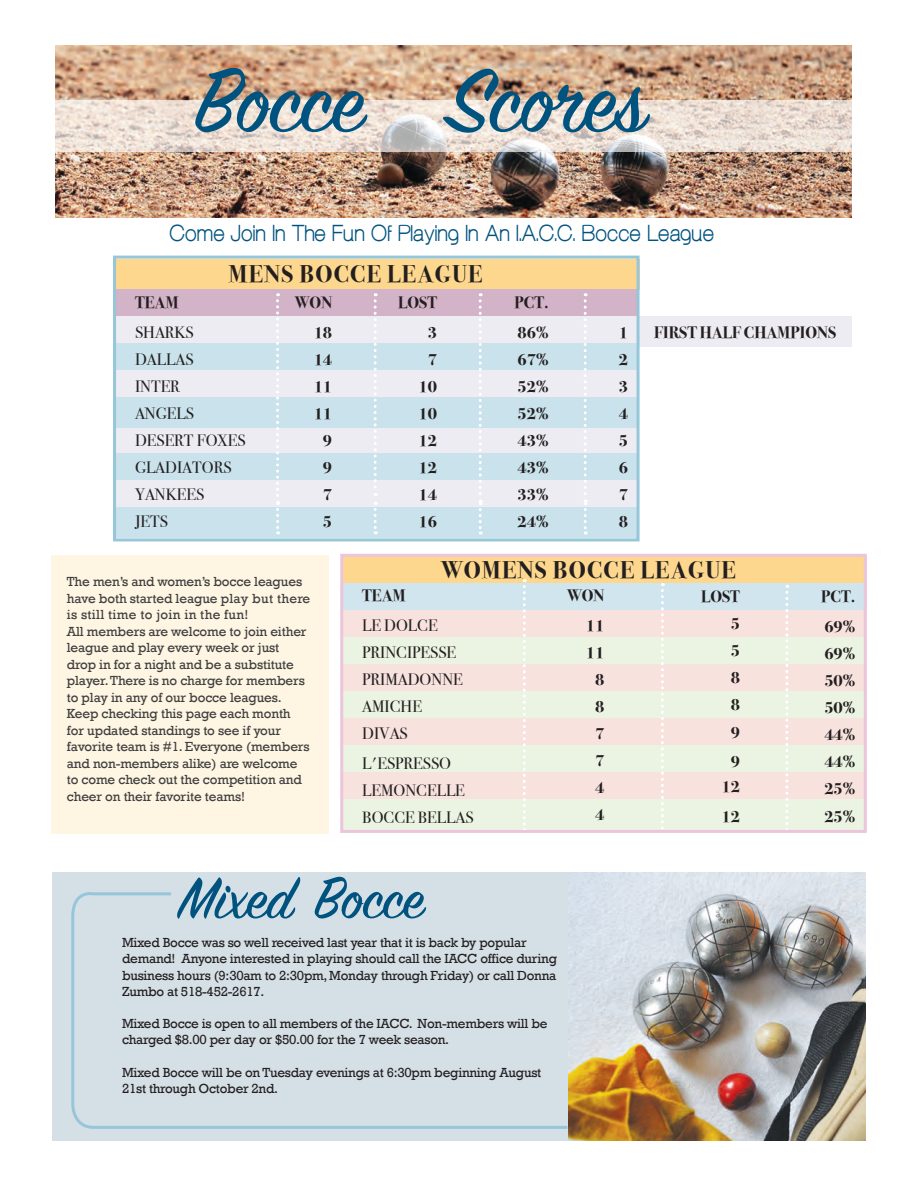
<style>
.page{position:relative;width:918px;height:1188px;background:#fff}
.page>*{position:absolute;margin:0;border:0;box-sizing:border-box;transform-origin:0 0}
.t1{font:100.2px "Sign Painter House Script";color:#00537f}
.t2{font:64.8px "Sign Painter House Script";color:#00537f}
.t3{font:700 24px "Bodoni Svty Two ITCTT";letter-spacing:.05em;color:#231f20}
.t4{font:700 22.5px "Aovel Sans";color:#00537f}
.t5{font:700 16.5px "Bodoni Svty Two ITCTT";color:#231f20}
.t6{font:16.5px "Bodoni Svty Two ITCTT";color:#231f20}
.t7{font:13.5px/16.5px "Rockwell";letter-spacing:-.01em;color:#3e3e3f}
.t8{font:13.5px/16.2px "Rockwell";letter-spacing:-.02em;color:#231f20}
</style>
<div class="page">
<div style="left:51px;top:555px;width:277px;height:279px;background:#fef5e2"></div>
<img style="left:56px;top:46px;width:796px;height:172px">
<svg style="left:55px;top:100px;width:797px;height:52px;background:#eaded5"></svg>
<div style="left:342px;top:556px;width:525px;height:31px;background:#fdd78d"></div>
<div style="left:342px;top:583px;width:525px;height:31px;background:#d0e5ee"></div>
<div style="left:342px;top:610px;width:525px;height:31px;background:#f8e2de"></div>
<div style="left:342px;top:637px;width:525px;height:31px;background:#ebf4e2"></div>
<div style="left:342px;top:664px;width:525px;height:31px;background:#f8e2de"></div>
<div style="left:342px;top:691px;width:525px;height:31px;background:#ebf4e2"></div>
<div style="left:342px;top:718px;width:525px;height:31px;background:#f8e2de"></div>
<div style="left:342px;top:745px;width:525px;height:31px;background:#ebf4e2"></div>
<div style="left:342px;top:772px;width:525px;height:31px;background:#f8e2de"></div>
<div style="left:342px;top:799px;width:525px;height:31px;background:#ebf4e2"></div>
<svg style="left:523px;top:579px;width:3px;height:250px"></svg>
<svg style="left:661px;top:583px;width:3px;height:246px"></svg>
<svg style="left:785px;top:585px;width:3px;height:244px"></svg>
<div style="left:340px;top:554px;width:527px;height:279px;border:3px solid #ecc5dc"></div>
<div style="left:113px;top:259px;width:527px;height:30px;background:#fdd78d"></div>
<div style="left:113px;top:289px;width:525px;height:30px;background:#d3b3c7"></div>
<div style="left:113px;top:316px;width:739px;height:30px;background:#edecf3"></div>
<div style="left:113px;top:427px;width:525px;height:30px;background:#edecf3"></div>
<div style="left:113px;top:343px;width:525px;height:30px;background:#c9e2eb"></div>
<div style="left:113px;top:454px;width:525px;height:30px;background:#c9e2eb"></div>
<div style="left:113px;top:370px;width:525px;height:30px;background:#edecf3"></div>
<div style="left:113px;top:481px;width:525px;height:30px;background:#edecf3"></div>
<div style="left:113px;top:397px;width:525px;height:30px;background:#c9e2eb"></div>
<div style="left:113px;top:508px;width:525px;height:30px;background:#c9e2eb"></div>
<svg style="left:374px;top:293px;width:3px;height:203px"></svg>
<svg style="left:479px;top:293px;width:3px;height:241px"></svg>
<svg style="left:584px;top:293px;width:3px;height:241px"></svg>
<svg style="left:374px;top:502px;width:3px;height:32px"></svg>
<svg style="left:276px;top:293px;width:3px;height:241px"></svg>
<div style="left:113px;top:256px;width:527px;height:285px;border:3px solid #96c6d9"></div>
<div style="left:52px;top:872px;width:813px;height:268px;background:#d5dfe6"></div>
<img style="left:568px;top:872px;width:297px;height:268px">
<svg style="left:71px;top:889px;width:499px;height:241px"></svg>
<p class="t1" style="left:194px;top:39px;width:171px">Bocce</p>
<p class="t1" style="left:447px;top:39px;width:200px">Scores</p>
<p class="t4" style="left:170px;top:220px;width:546px">Come Join In The Fun Of Playing In An I.A.C.C. Bocce League</p>
<p class="t3" style="left:229px;top:254px;width:255px">MENS BOCCE LEAGUE</p>
<p class="t5" style="left:135px;top:289px;width:45px">TEAM</p>
<p class="t6" style="left:135px;top:319px;width:60px">SHARKS</p>
<p class="t6" style="left:135px;top:346px;width:60px">DALLAS</p>
<p class="t6" style="left:135px;top:373px;width:46px">INTER</p>
<p class="t6" style="left:135px;top:400px;width:60px">ANGELS</p>
<p class="t6" style="left:135px;top:427px;width:112px">DESERT FOXES</p>
<p class="t6" style="left:135px;top:454px;width:98px">GLADIATORS</p>
<p class="t6" style="left:135px;top:481px;width:71px">YANKEES</p>
<p class="t6" style="left:135px;top:508px;width:34px">JETS</p>
<p class="t5" style="left:295px;top:289px;width:39px">WON</p>
<p class="t5" style="left:314px;top:319px;width:20px">18</p>
<p class="t5" style="left:314px;top:346px;width:20px">14</p>
<p class="t5" style="left:314px;top:373px;width:20px">11</p>
<p class="t5" style="left:314px;top:400px;width:20px">11</p>
<p class="t5" style="left:323px;top:427px;width:11px">9</p>
<p class="t5" style="left:323px;top:454px;width:11px">9</p>
<p class="t5" style="left:323px;top:481px;width:11px">7</p>
<p class="t5" style="left:323px;top:508px;width:11px">5</p>
<p class="t5" style="left:398px;top:289px;width:40px">LOST</p>
<p class="t5" style="left:428px;top:319px;width:11px">3</p>
<p class="t5" style="left:428px;top:346px;width:11px">7</p>
<p class="t5" style="left:419px;top:373px;width:20px">10</p>
<p class="t5" style="left:419px;top:400px;width:20px">10</p>
<p class="t5" style="left:419px;top:427px;width:20px">12</p>
<p class="t5" style="left:419px;top:454px;width:20px">12</p>
<p class="t5" style="left:419px;top:481px;width:20px">14</p>
<p class="t5" style="left:419px;top:508px;width:20px">16</p>
<p class="t5" style="left:515px;top:289px;width:36px">PCT.</p>
<p class="t5" style="left:518px;top:319px;width:32px">86%</p>
<p class="t5" style="left:518px;top:346px;width:32px">67%</p>
<p class="t5" style="left:518px;top:373px;width:32px">52%</p>
<p class="t5" style="left:518px;top:400px;width:32px">52%</p>
<p class="t5" style="left:518px;top:427px;width:32px">43%</p>
<p class="t5" style="left:518px;top:454px;width:32px">43%</p>
<p class="t5" style="left:518px;top:481px;width:32px">33%</p>
<p class="t5" style="left:518px;top:508px;width:32px">24%</p>
<p class="t5" style="left:619px;top:319px;width:11px">1</p>
<p class="t5" style="left:619px;top:346px;width:11px">2</p>
<p class="t5" style="left:619px;top:373px;width:11px">3</p>
<p class="t5" style="left:619px;top:400px;width:11px">4</p>
<p class="t5" style="left:619px;top:427px;width:11px">5</p>
<p class="t5" style="left:619px;top:454px;width:11px">6</p>
<p class="t5" style="left:619px;top:481px;width:11px">7</p>
<p class="t5" style="left:619px;top:508px;width:11px">8</p>
<p class="t5" style="left:654px;top:318px;width:184px">FIRST HALF CHAMPIONS</p>
<p class="t7" style="left:67px;top:574px;width:245px">The men’s and women’s bocce leagues have both started league play but there is still time to join in the fun!</p>
<p class="t7" style="left:67px;top:623px;width:244px">All members are welcome to join either league and play every week or just drop in for a night and be a substitute player. There is no charge for members to play in any of our bocce leagues.<br>Keep checking this page each month for updated standings to see if your favorite team is #1. Everyone (members and non-members alike) are welcome to come check out the competition and cheer on their favorite teams!</p>
<p class="t3" style="left:441px;top:550px;width:296px">WOMENS BOCCE LEAGUE</p>
<p class="t5" style="left:362px;top:582px;width:45px">TEAM</p>
<p class="t6" style="left:362px;top:612px;width:77px">LE DOLCE</p>
<p class="t6" style="left:362px;top:639px;width:95px">PRINCIPESSE</p>
<p class="t6" style="left:362px;top:666px;width:102px">PRIMADONNE</p>
<p class="t6" style="left:362px;top:693px;width:61px">AMICHE</p>
<p class="t6" style="left:362px;top:720px;width:47px">DIVAS</p>
<p class="t6" style="left:362px;top:750px;width:90px">L'ESPRESSO</p>
<p class="t6" style="left:362px;top:777px;width:104px">LEMONCELLE</p>
<p class="t6" style="left:362px;top:804px;width:113px">BOCCE BELLAS</p>
<p class="t5" style="left:567px;top:581px;width:39px">WON</p>
<p class="t5" style="left:586px;top:611px;width:20px">11</p>
<p class="t5" style="left:586px;top:638px;width:20px">11</p>
<p class="t5" style="left:595px;top:665px;width:11px">8</p>
<p class="t5" style="left:595px;top:692px;width:11px">8</p>
<p class="t5" style="left:595px;top:719px;width:11px">7</p>
<p class="t5" style="left:595px;top:746px;width:11px">7</p>
<p class="t5" style="left:595px;top:773px;width:11px">4</p>
<p class="t5" style="left:595px;top:800px;width:11px">4</p>
<p class="t5" style="left:701px;top:583px;width:40px">LOST</p>
<p class="t5" style="left:731px;top:610px;width:11px">5</p>
<p class="t5" style="left:731px;top:637px;width:11px">5</p>
<p class="t5" style="left:731px;top:664px;width:11px">8</p>
<p class="t5" style="left:731px;top:691px;width:11px">8</p>
<p class="t5" style="left:731px;top:719px;width:11px">9</p>
<p class="t5" style="left:731px;top:748px;width:11px">9</p>
<p class="t5" style="left:721px;top:773px;width:20px">12</p>
<p class="t5" style="left:721px;top:803px;width:20px">12</p>
<p class="t2" style="left:179px;top:858px;width:247px">Mixed Bocce</p>
<p class="t8" style="left:122px;top:935px;width:437px">Mixed Bocce was so well received last year that it is back by popular demand! Anyone interested in playing should call the IACC office during business hours (9:30am to 2:30pm, Monday through Friday) or call Donna Zumbo at 518-452-2617.</p>
<p class="t8" style="left:122px;top:1016px;width:427px">Mixed Bocce is open to all members of the IACC. Non-members will be charged $8.00 per day or $50.00 for the 7 week season.</p>
<p class="t8" style="left:122px;top:1064px;width:421px">Mixed Bocce will be on Tuesday evenings at 6:30pm beginning August<br>21st through October 2nd.</p>
<p class="t5" style="left:821px;top:583px;width:36px">PCT.</p>
<p class="t5" style="left:824px;top:613px;width:32px">69%</p>
<p class="t5" style="left:824px;top:640px;width:32px">69%</p>
<p class="t5" style="left:824px;top:667px;width:32px">50%</p>
<p class="t5" style="left:824px;top:694px;width:32px">50%</p>
<p class="t5" style="left:824px;top:721px;width:32px">44%</p>
<p class="t5" style="left:824px;top:748px;width:32px">44%</p>
<p class="t5" style="left:824px;top:775px;width:32px">25%</p>
<p class="t5" style="left:824px;top:803px;width:32px">25%</p>
</div>
